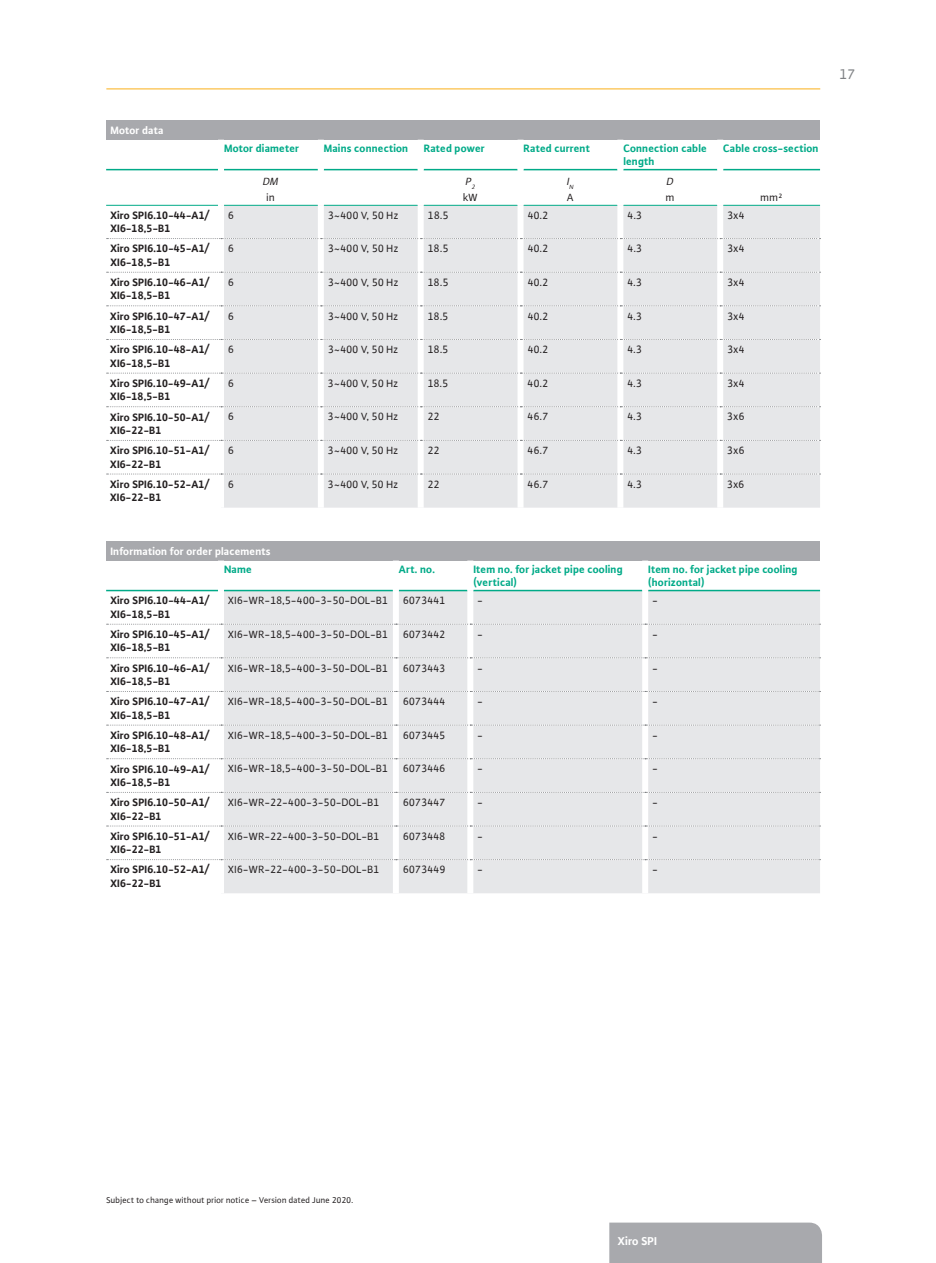
<style>
.page{position:relative;width:936px;height:1263px;background:#fff}
.page>*{position:absolute;margin:0;border:0;box-sizing:border-box;transform-origin:0 0}
.t1{font:15px "WILO Plus Global";color:#808285}
.t2{font:700 12px "WILO Plus Global";color:#fff}
.t3{font:11.25px "WILO Plus Global";color:#231f20}
.t4{font:700 11.25px/13.5px "WILO Plus Global";color:#231f20}
.t5{font:700 11.25px/13.5px "WILO Plus Global";color:#0a8}
.t6{font:700 11.25px "WILO Plus Global";color:#fff}
.t7{font:italic 11.25px "WILO Plus Global";color:#231f20}
.t8{font:9px "WILO Plus Global";color:#231f20}
</style>
<div class="page">
<hr style="left:106px;top:89px;width:714px;height:1px;background:#faaf18">
<div style="left:609px;top:1222px;width:213px;height:41px;background:#a8a9ad"></div>
<div style="left:106px;top:121px;width:714px;height:19px;background:#a8a9ad"></div>
<svg style="left:106px;top:205px;width:714px;height:303px"></svg>
<hr style="left:106px;top:169px;width:112px;height:1px;background:#0a8">
<hr style="left:224px;top:169px;width:94px;height:1px;background:#0a8">
<hr style="left:324px;top:169px;width:93px;height:1px;background:#0a8">
<hr style="left:423px;top:169px;width:94px;height:1px;background:#0a8">
<hr style="left:523px;top:169px;width:94px;height:1px;background:#0a8">
<hr style="left:623px;top:169px;width:94px;height:1px;background:#0a8">
<hr style="left:723px;top:169px;width:97px;height:1px;background:#0a8">
<div style="left:106px;top:541px;width:714px;height:20px;background:#a8a9ad"></div>
<svg style="left:106px;top:590px;width:714px;height:303px"></svg>
<hr style="left:106px;top:590px;width:112px;height:1px;background:#0a8">
<hr style="left:224px;top:590px;width:169px;height:1px;background:#0a8">
<hr style="left:399px;top:590px;width:68px;height:1px;background:#0a8">
<hr style="left:473px;top:590px;width:169px;height:1px;background:#0a8">
<hr style="left:648px;top:590px;width:172px;height:1px;background:#0a8">
<p class="t6" style="left:110px;top:124px;width:55px">Motor data</p>
<p class="t5" style="left:224px;top:141px;width:77px">Motor diameter</p>
<p class="t5" style="left:324px;top:141px;width:86px">Mains connection</p>
<p class="t5" style="left:423px;top:141px;width:63px">Rated power</p>
<p class="t5" style="left:523px;top:141px;width:68px">Rated current</p>
<p class="t5" style="left:623px;top:141px;width:85px">Connection cable length</p>
<p class="t5" style="left:723px;top:141px;width:97px">Cable cross-section</p>
<p class="t7" style="left:263px;top:175px;width:17px">DM</p>
<p class="t7" style="left:466px;top:175px;width:11px">P<sub>2</sub></p>
<p class="t7" style="left:567px;top:175px;width:8px">I<sub>N</sub></p>
<p class="t7" style="left:666px;top:175px;width:9px">D</p>
<p class="t3" style="left:267px;top:191px;width:10px">in</p>
<p class="t3" style="left:463px;top:191px;width:17px">kW</p>
<p class="t3" style="left:567px;top:191px;width:8px">A</p>
<p class="t3" style="left:665px;top:191px;width:10px">m</p>
<p class="t3" style="left:760px;top:191px;width:24px">mm²</p>
<p class="t4" style="left:110px;top:208px;width:100px">Xiro SPI6.10-44-A1/<br>XI6-18,5-B1</p>
<p class="t3" style="left:228px;top:208px;width:8px">6</p>
<p class="t3" style="left:328px;top:208px;width:72px">3~400 V, 50 Hz</p>
<p class="t3" style="left:428px;top:208px;width:22px">18.5</p>
<p class="t3" style="left:527px;top:208px;width:22px">40.2</p>
<p class="t3" style="left:627px;top:208px;width:16px">4.3</p>
<p class="t3" style="left:727px;top:208px;width:19px">3x4</p>
<p class="t4" style="left:110px;top:242px;width:100px">Xiro SPI6.10-45-A1/<br>XI6-18,5-B1</p>
<p class="t3" style="left:228px;top:242px;width:8px">6</p>
<p class="t3" style="left:328px;top:242px;width:72px">3~400 V, 50 Hz</p>
<p class="t3" style="left:428px;top:242px;width:22px">18.5</p>
<p class="t3" style="left:527px;top:242px;width:22px">40.2</p>
<p class="t3" style="left:627px;top:242px;width:16px">4.3</p>
<p class="t3" style="left:727px;top:242px;width:19px">3x4</p>
<p class="t4" style="left:110px;top:275px;width:100px">Xiro SPI6.10-46-A1/<br>XI6-18,5-B1</p>
<p class="t3" style="left:228px;top:275px;width:8px">6</p>
<p class="t3" style="left:328px;top:275px;width:72px">3~400 V, 50 Hz</p>
<p class="t3" style="left:428px;top:275px;width:22px">18.5</p>
<p class="t3" style="left:527px;top:275px;width:22px">40.2</p>
<p class="t3" style="left:627px;top:275px;width:16px">4.3</p>
<p class="t3" style="left:727px;top:275px;width:19px">3x4</p>
<p class="t4" style="left:110px;top:309px;width:100px">Xiro SPI6.10-47-A1/<br>XI6-18,5-B1</p>
<p class="t3" style="left:228px;top:309px;width:8px">6</p>
<p class="t3" style="left:328px;top:309px;width:72px">3~400 V, 50 Hz</p>
<p class="t3" style="left:428px;top:309px;width:22px">18.5</p>
<p class="t3" style="left:527px;top:309px;width:22px">40.2</p>
<p class="t3" style="left:627px;top:309px;width:16px">4.3</p>
<p class="t3" style="left:727px;top:309px;width:19px">3x4</p>
<p class="t4" style="left:110px;top:343px;width:100px">Xiro SPI6.10-48-A1/<br>XI6-18,5-B1</p>
<p class="t3" style="left:228px;top:343px;width:8px">6</p>
<p class="t3" style="left:328px;top:343px;width:72px">3~400 V, 50 Hz</p>
<p class="t3" style="left:428px;top:343px;width:22px">18.5</p>
<p class="t3" style="left:527px;top:343px;width:22px">40.2</p>
<p class="t3" style="left:627px;top:343px;width:16px">4.3</p>
<p class="t3" style="left:727px;top:343px;width:19px">3x4</p>
<p class="t4" style="left:110px;top:376px;width:100px">Xiro SPI6.10-49-A1/<br>XI6-18,5-B1</p>
<p class="t3" style="left:228px;top:376px;width:8px">6</p>
<p class="t3" style="left:328px;top:376px;width:72px">3~400 V, 50 Hz</p>
<p class="t3" style="left:428px;top:376px;width:22px">18.5</p>
<p class="t3" style="left:527px;top:376px;width:22px">40.2</p>
<p class="t3" style="left:627px;top:376px;width:16px">4.3</p>
<p class="t3" style="left:727px;top:376px;width:19px">3x4</p>
<p class="t4" style="left:110px;top:410px;width:100px">Xiro SPI6.10-50-A1/<br>XI6-22-B1</p>
<p class="t3" style="left:228px;top:410px;width:8px">6</p>
<p class="t3" style="left:328px;top:410px;width:72px">3~400 V, 50 Hz</p>
<p class="t3" style="left:428px;top:410px;width:14px">22</p>
<p class="t3" style="left:527px;top:410px;width:22px">46.7</p>
<p class="t3" style="left:627px;top:410px;width:16px">4.3</p>
<p class="t3" style="left:727px;top:410px;width:19px">3x6</p>
<p class="t4" style="left:110px;top:443px;width:100px">Xiro SPI6.10-51-A1/<br>XI6-22-B1</p>
<p class="t3" style="left:228px;top:444px;width:8px">6</p>
<p class="t3" style="left:328px;top:444px;width:72px">3~400 V, 50 Hz</p>
<p class="t3" style="left:428px;top:444px;width:14px">22</p>
<p class="t3" style="left:527px;top:444px;width:22px">46.7</p>
<p class="t3" style="left:627px;top:444px;width:16px">4.3</p>
<p class="t3" style="left:727px;top:444px;width:19px">3x6</p>
<p class="t4" style="left:110px;top:477px;width:100px">Xiro SPI6.10-52-A1/<br>XI6-22-B1</p>
<p class="t3" style="left:228px;top:477px;width:8px">6</p>
<p class="t3" style="left:328px;top:477px;width:72px">3~400 V, 50 Hz</p>
<p class="t3" style="left:428px;top:477px;width:14px">22</p>
<p class="t3" style="left:527px;top:477px;width:22px">46.7</p>
<p class="t3" style="left:627px;top:477px;width:16px">4.3</p>
<p class="t3" style="left:727px;top:477px;width:19px">3x6</p>
<p class="t6" style="left:110px;top:544px;width:162px">Information for order placements</p>
<p class="t5" style="left:224px;top:562px;width:29px">Name</p>
<p class="t5" style="left:399px;top:562px;width:38px">Art. no.</p>
<p class="t5" style="left:473px;top:562px;width:151px">Item no. for jacket pipe cooling (vertical)</p>
<p class="t5" style="left:648px;top:562px;width:151px">Item no. for jacket pipe cooling (horizontal)</p>
<p class="t4" style="left:110px;top:594px;width:100px">Xiro SPI6.10-44-A1/<br>XI6-18,5-B1</p>
<p class="t3" style="left:228px;top:594px;width:161px">XI6-WR-18,5-400-3-50-DOL-B1</p>
<p class="t3" style="left:403px;top:594px;width:44px">6073441</p>
<p class="t3" style="left:477px;top:594px;width:7px">-</p>
<p class="t3" style="left:652px;top:594px;width:7px">-</p>
<p class="t4" style="left:110px;top:627px;width:100px">Xiro SPI6.10-45-A1/<br>XI6-18,5-B1</p>
<p class="t3" style="left:228px;top:627px;width:161px">XI6-WR-18,5-400-3-50-DOL-B1</p>
<p class="t3" style="left:403px;top:627px;width:44px">6073442</p>
<p class="t3" style="left:477px;top:627px;width:7px">-</p>
<p class="t3" style="left:652px;top:627px;width:7px">-</p>
<p class="t4" style="left:110px;top:661px;width:100px">Xiro SPI6.10-46-A1/<br>XI6-18,5-B1</p>
<p class="t3" style="left:228px;top:661px;width:161px">XI6-WR-18,5-400-3-50-DOL-B1</p>
<p class="t3" style="left:403px;top:661px;width:44px">6073443</p>
<p class="t3" style="left:477px;top:661px;width:7px">-</p>
<p class="t3" style="left:652px;top:661px;width:7px">-</p>
<p class="t4" style="left:110px;top:695px;width:100px">Xiro SPI6.10-47-A1/<br>XI6-18,5-B1</p>
<p class="t3" style="left:228px;top:695px;width:161px">XI6-WR-18,5-400-3-50-DOL-B1</p>
<p class="t3" style="left:403px;top:695px;width:44px">6073444</p>
<p class="t3" style="left:477px;top:695px;width:7px">-</p>
<p class="t3" style="left:652px;top:695px;width:7px">-</p>
<p class="t4" style="left:110px;top:728px;width:100px">Xiro SPI6.10-48-A1/<br>XI6-18,5-B1</p>
<p class="t3" style="left:228px;top:728px;width:161px">XI6-WR-18,5-400-3-50-DOL-B1</p>
<p class="t3" style="left:403px;top:728px;width:44px">6073445</p>
<p class="t3" style="left:477px;top:728px;width:7px">-</p>
<p class="t3" style="left:652px;top:728px;width:7px">-</p>
<p class="t4" style="left:110px;top:762px;width:100px">Xiro SPI6.10-49-A1/<br>XI6-18,5-B1</p>
<p class="t3" style="left:228px;top:762px;width:161px">XI6-WR-18,5-400-3-50-DOL-B1</p>
<p class="t3" style="left:403px;top:762px;width:44px">6073446</p>
<p class="t3" style="left:477px;top:762px;width:7px">-</p>
<p class="t3" style="left:652px;top:762px;width:7px">-</p>
<p class="t4" style="left:110px;top:795px;width:100px">Xiro SPI6.10-50-A1/<br>XI6-22-B1</p>
<p class="t3" style="left:228px;top:796px;width:153px">XI6-WR-22-400-3-50-DOL-B1</p>
<p class="t3" style="left:403px;top:796px;width:44px">6073447</p>
<p class="t3" style="left:477px;top:796px;width:7px">-</p>
<p class="t3" style="left:652px;top:796px;width:7px">-</p>
<p class="t4" style="left:110px;top:829px;width:100px">Xiro SPI6.10-51-A1/<br>XI6-22-B1</p>
<p class="t3" style="left:228px;top:829px;width:153px">XI6-WR-22-400-3-50-DOL-B1</p>
<p class="t3" style="left:403px;top:829px;width:44px">6073448</p>
<p class="t3" style="left:477px;top:829px;width:7px">-</p>
<p class="t3" style="left:652px;top:829px;width:7px">-</p>
<p class="t4" style="left:110px;top:863px;width:100px">Xiro SPI6.10-52-A1/<br>XI6-22-B1</p>
<p class="t3" style="left:228px;top:863px;width:153px">XI6-WR-22-400-3-50-DOL-B1</p>
<p class="t3" style="left:403px;top:863px;width:44px">6073449</p>
<p class="t3" style="left:477px;top:863px;width:7px">-</p>
<p class="t3" style="left:652px;top:863px;width:7px">-</p>
<h1 class="t1" style="left:839px;top:65px;width:18px">17</h1>
<p class="t8" style="left:106px;top:1195px;width:249px">Subject to change without prior notice – Version dated June 2020.</p>
<p class="t2" style="left:617px;top:1234px;width:41px">Xiro SPI</p>
</div>
